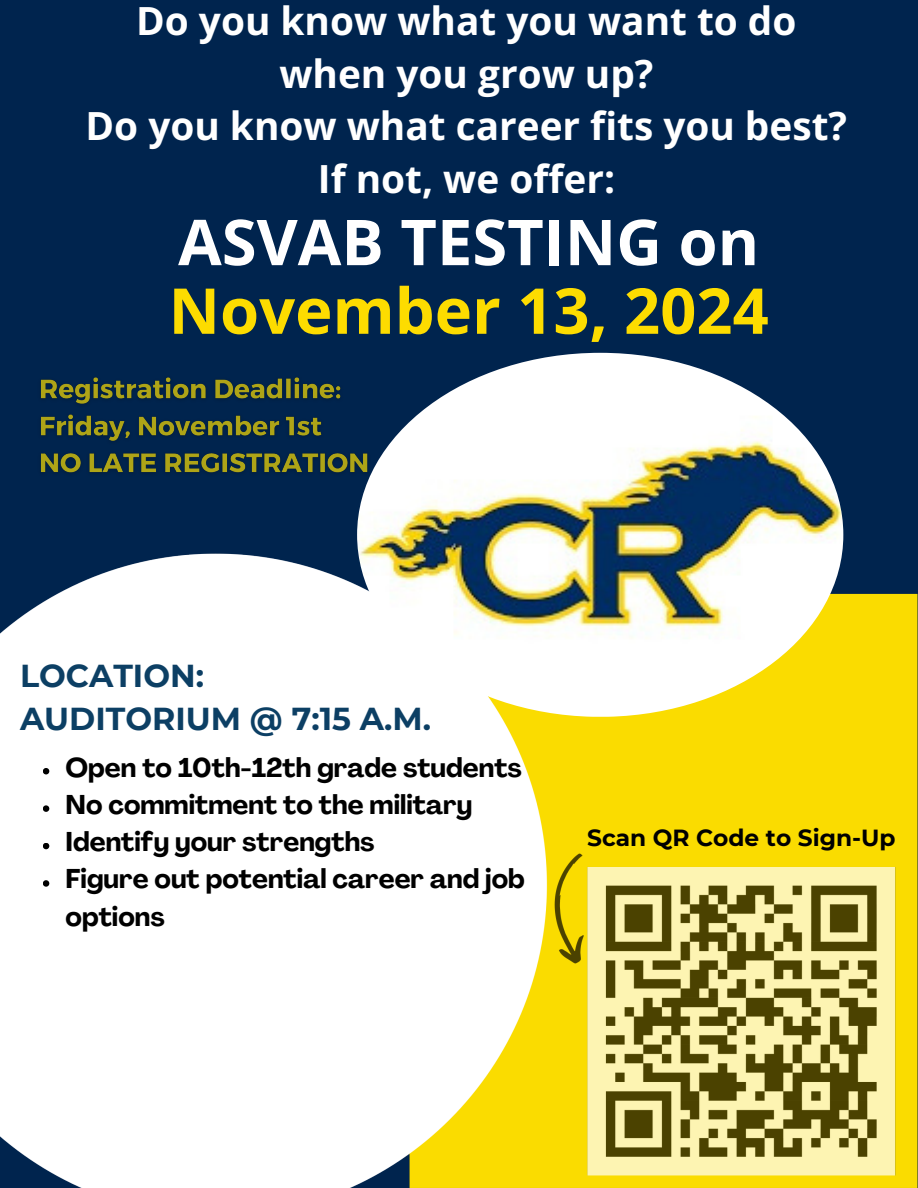
<style>
.page{position:relative;width:918px;height:1188px;background:#00244e}
.page>*{position:absolute;margin:0;border:0;box-sizing:border-box;transform-origin:0 0}
.t1{font:700 63.3px/68.7px "Open Sans";color:#fddc00}
.t2{font:700 38.85px/52.8px "Open Sans";color:#fff;text-align:center}
.t3{font:700 31.65px/42.8px "Montserrat";color:#0c3f64}
.t4{font:700 26.85px/37.2px "Agrandir";color:#000}
.t5{font:700 23.25px "Montserrat";color:#000}
.s1{color:#fff}
</style>
<div class="page">
<img style="left:0;top:553px;width:918px;height:635px">
<img style="left:357px;top:353px;width:486px;height:364px">
<img style="left:547px;top:846px;width:356px;height:336px">
<img style="left:40px;top:370px;width:335px;height:112px">
<svg style="left:43px;top:768px;width:6px;height:6px"></svg>
<svg style="left:43px;top:805px;width:6px;height:7px"></svg>
<svg style="left:43px;top:843px;width:6px;height:6px"></svg>
<svg style="left:43px;top:880px;width:6px;height:7px"></svg>
<h3 class="t2" style="left:86px;top:-7px;width:763px">Do you know what you want to do when you grow up?<br>Do you know what career fits you best?<br>If not, we offer:</h3>
<p class="t1" style="left:169px;top:206px;width:602px"><span class="s1">ASVAB TESTING on<br></span>November 13, 2024</p>
<p class="t3" style="left:20px;top:654px;width:412px">LOCATION:<br>AUDITORIUM @ 7:15 A.M.</p>
<h4 class="t4" style="left:66px;top:752px;width:461px">Open to 10th-12th grade students<br>No commitment to the military<br>Identify your strengths<br>Figure out potential career and job options</h4>
<p class="t5" style="left:587px;top:823px;width:310px">Scan QR Code to Sign-Up</p>
</div>
